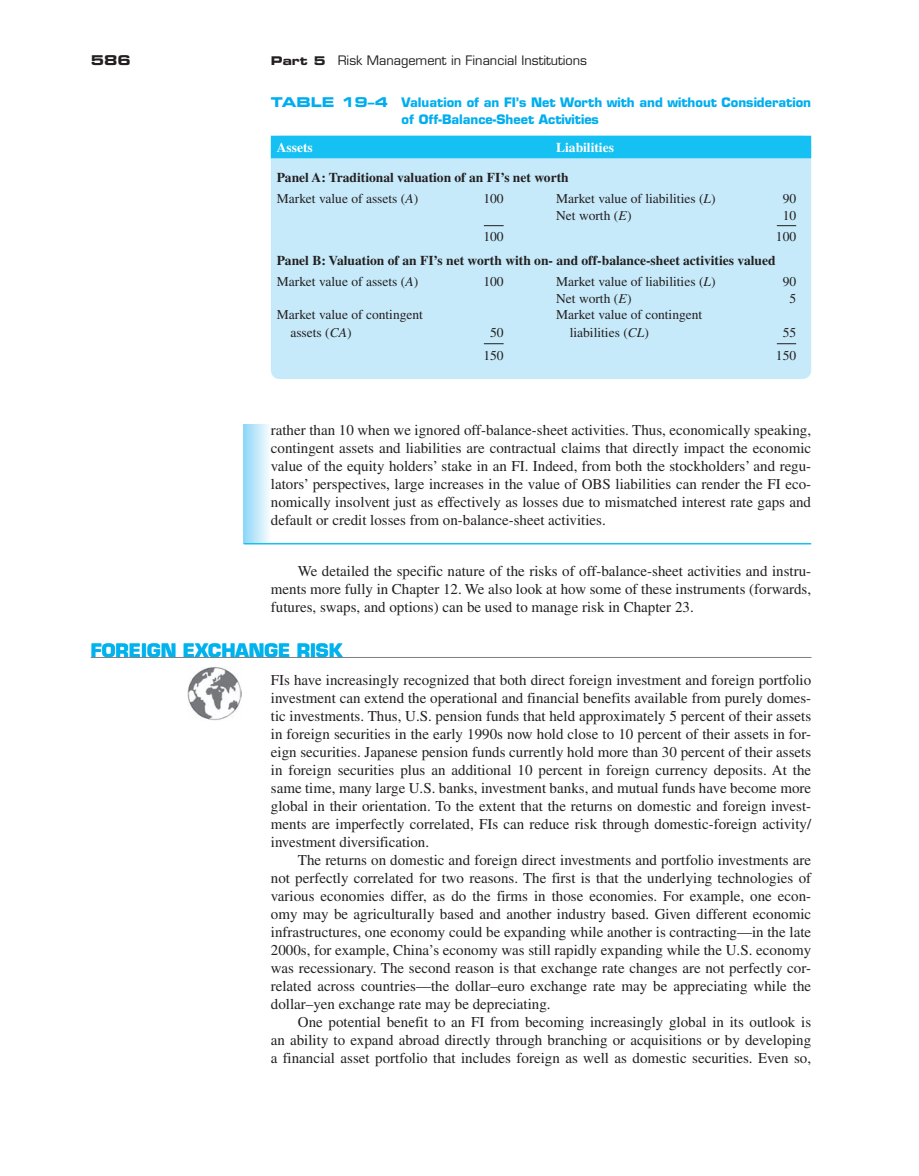
<style>
.page{position:relative;width:919px;height:1176px;background:#fff}
.page>*{position:absolute;margin:0;border:0;box-sizing:border-box;transform-origin:0 0}
.t1{font:700 18px "Eurostile";color:#00b3ef}
.t2{font:15px/18px "Times";color:#231f20;text-align:justify}
.t3{font:13.5px/18px "Times";color:#231f20}
.t4{font:700 13.5px/21px "Times";color:#231f20}
.t5{font:700 13.5px "Times";color:#fff}
.t6{font:13.5px "Eurostile Bold Extended Two";color:#231f20}
.t7{font:700 12.75px/16.5px "Eurostile";color:#00aeef}
.t8{font:12.75px "Eurostile";color:#231f20}
.s1{font-family:"Eurostile Bold Extended Two";font-size:12px}
.s2{font-family:"Eurostile Bold Extended Two";font-weight:400;font-size:13.5px}
.s3{font-weight:400}
.s4{font-weight:400;font-style:italic}
.s5{font-style:italic}
</style>
<div class="page">
<svg style="left:244px;top:425px;width:26px;height:118px;background:#c3e9fa"></svg>
<hr style="left:244px;top:543px;width:567px;height:1px;background:#15c0f2">
<hr style="left:91px;top:657px;width:720px;height:1px;background:#808285">
<img style="left:188px;top:667px;width:54px;height:54px">
<div style="left:271px;top:136px;width:540px;height:243px;background:#c6eafa;border-radius:9px"></div>
<div style="left:271px;top:136px;width:540px;height:22px;background:#15c0f2"></div>
<svg style="left:484px;top:225px;width:19px;height:1px"></svg>
<svg style="left:776px;top:225px;width:20px;height:1px"></svg>
<svg style="left:484px;top:343px;width:19px;height:1px"></svg>
<svg style="left:776px;top:343px;width:20px;height:1px"></svg>
<p class="t6" style="left:91px;top:55px;width:42px">586</p>
<p class="t8" style="left:271px;top:56px;width:317px"><span class="s1">Part 5</span> Risk Management in Financial Institutions</p>
<p class="t7" style="left:401px;top:96px;width:411px;text-indent:-131px"><span class="s2">TABLE 19–4</span> Valuation of an FI’s Net Worth with and without Consideration of Off-Balance-Sheet Activities</p>
<p class="t5" style="left:277px;top:143px;width:37px">Assets</p>
<p class="t5" style="left:556px;top:143px;width:59px">Liabilities</p>
<p class="t4" style="left:277px;top:168px;width:293px">Panel A: Traditional valuation of an FI’s net worth<br><span class="s3">Market value of assets (</span><span class="s4">A</span><span class="s3">)</span></p>
<p class="t3" style="left:483px;top:191px;width:22px">100</p>
<p class="t3" style="left:556px;top:191px;width:161px">Market value of liabilities (<span class="s5">L</span>)</p>
<p class="t3" style="left:782px;top:191px;width:15px">90</p>
<p class="t3" style="left:556px;top:208px;width:77px">Net worth (<span class="s5">E</span> )</p>
<p class="t3" style="left:782px;top:208px;width:15px">10</p>
<p class="t3" style="left:483px;top:229px;width:22px">100</p>
<p class="t3" style="left:775px;top:229px;width:22px">100</p>
<p class="t4" style="left:277px;top:251px;width:500px">Panel B: Valuation of an FI’s net worth with on- and off-balance-sheet activities valued<br><span class="s3">Market value of assets (</span><span class="s4">A</span><span class="s3">)</span></p>
<p class="t3" style="left:483px;top:274px;width:22px">100</p>
<p class="t3" style="left:556px;top:274px;width:161px">Market value of liabilities (<span class="s5">L</span>)</p>
<p class="t3" style="left:782px;top:274px;width:15px">90</p>
<p class="t3" style="left:556px;top:290px;width:77px">Net worth (<span class="s5">E</span> )</p>
<p class="t3" style="left:789px;top:290px;width:8px">5</p>
<p class="t3" style="left:290px;top:307px;width:134px;text-indent:-14px">Market value of contingent assets (<span class="s5">CA</span>)</p>
<p class="t3" style="left:490px;top:325px;width:15px">50</p>
<p class="t3" style="left:569px;top:307px;width:134px;text-indent:-14px">Market value of contingent liabilities (<span class="s5">CL</span>)</p>
<p class="t3" style="left:782px;top:325px;width:15px">55</p>
<p class="t3" style="left:483px;top:348px;width:22px">150</p>
<p class="t3" style="left:775px;top:348px;width:22px">150</p>
<p class="t2" style="left:271px;top:422px;width:542px">rather than 10 when we ignored off-balance-sheet activities. Thus, economically speaking, contingent assets and liabilities are contractual claims that directly impact the economic value of the equity holders’ stake in an FI. Indeed, from both the stockholders’ and regu&shy;lators’ perspectives, large increases in the value of OBS liabilities can render the FI eco&shy;nomically insolvent just as effectively as losses due to mismatched interest rate gaps and default or credit losses from on-balance-sheet activities.</p>
<p class="t2" style="left:271px;top:563px;width:542px;text-indent:27px">We detailed the specific nature of the risks of off-balance-sheet activities and instru&shy;ments more fully in Chapter 12 . We also look at how some of these instruments (forwards, futures, swaps, and options) can be used to manage risk in Chapter 23 .</p>
<p class="t1" style="left:91px;top:643px;width:253px">FOREIGN EXCHANGE RISK</p>
<p class="t2" style="left:271px;top:672px;width:542px">FIs have increasingly recognized that both direct foreign investment and foreign portfolio</p>
<p class="t2" style="left:271px;top:690px;width:542px">investment can extend the operational and financial benefits available from purely domes-</p>
<p class="t2" style="left:271px;top:708px;width:542px">tic investments. Thus, U.S. pension funds that held approximately 5 percent of their assets</p>
<p class="t2" style="left:271px;top:726px;width:541px">in foreign securities in the early 1990s now hold close to 10 percent of their assets in for-</p>
<p class="t2" style="left:271px;top:744px;width:542px">eign securities. Japanese pension funds currently hold more than 30 percent of their assets</p>
<p class="t2" style="left:271px;top:762px;width:542px">in foreign securities plus an additional 10 percent in foreign currency deposits. At the</p>
<p class="t2" style="left:271px;top:780px;width:542px">same time, many large U.S. banks, investment banks, and mutual funds have become more</p>
<p class="t2" style="left:271px;top:798px;width:541px">global in their orientation. To the extent that the returns on domestic and foreign invest-</p>
<p class="t2" style="left:271px;top:816px;width:542px">ments are imperfectly correlated, FIs can reduce risk through domestic-foreign activity/</p>
<p class="t2" style="left:271px;top:834px;width:160px">investment diversification.</p>
<p class="t2" style="left:298px;top:852px;width:515px">The returns on domestic and foreign direct investments and portfolio investments are</p>
<p class="t2" style="left:271px;top:870px;width:542px">not perfectly correlated for two reasons. The first is that the underlying technologies of</p>
<p class="t2" style="left:271px;top:888px;width:542px">various economies differ, as do the firms in those economies. For example, one econ-</p>
<p class="t2" style="left:271px;top:906px;width:541px">omy may be agriculturally based and another industry based. Given different economic</p>
<p class="t2" style="left:271px;top:924px;width:542px">infrastructures, one economy could be expanding while another is contracting—in the late</p>
<p class="t2" style="left:271px;top:942px;width:542px">2000s, for example, China’s economy was still rapidly expanding while the U.S. economy</p>
<p class="t2" style="left:271px;top:960px;width:541px">was recessionary. The second reason is that exchange rate changes are not perfectly cor-</p>
<p class="t2" style="left:271px;top:978px;width:542px">related across countries—the dollar–euro exchange rate may be appreciating while the</p>
<p class="t2" style="left:271px;top:996px;width:281px">dollar–yen exchange rate may be depreciating.</p>
<p class="t2" style="left:298px;top:1014px;width:515px">One potential benefit to an FI from becoming increasingly global in its outlook is</p>
<p class="t2" style="left:271px;top:1032px;width:542px">an ability to expand abroad directly through branching or acquisitions or by developing</p>
<p class="t2" style="left:271px;top:1050px;width:542px">a financial asset portfolio that includes foreign as well as domestic securities. Even so,</p>
</div>
